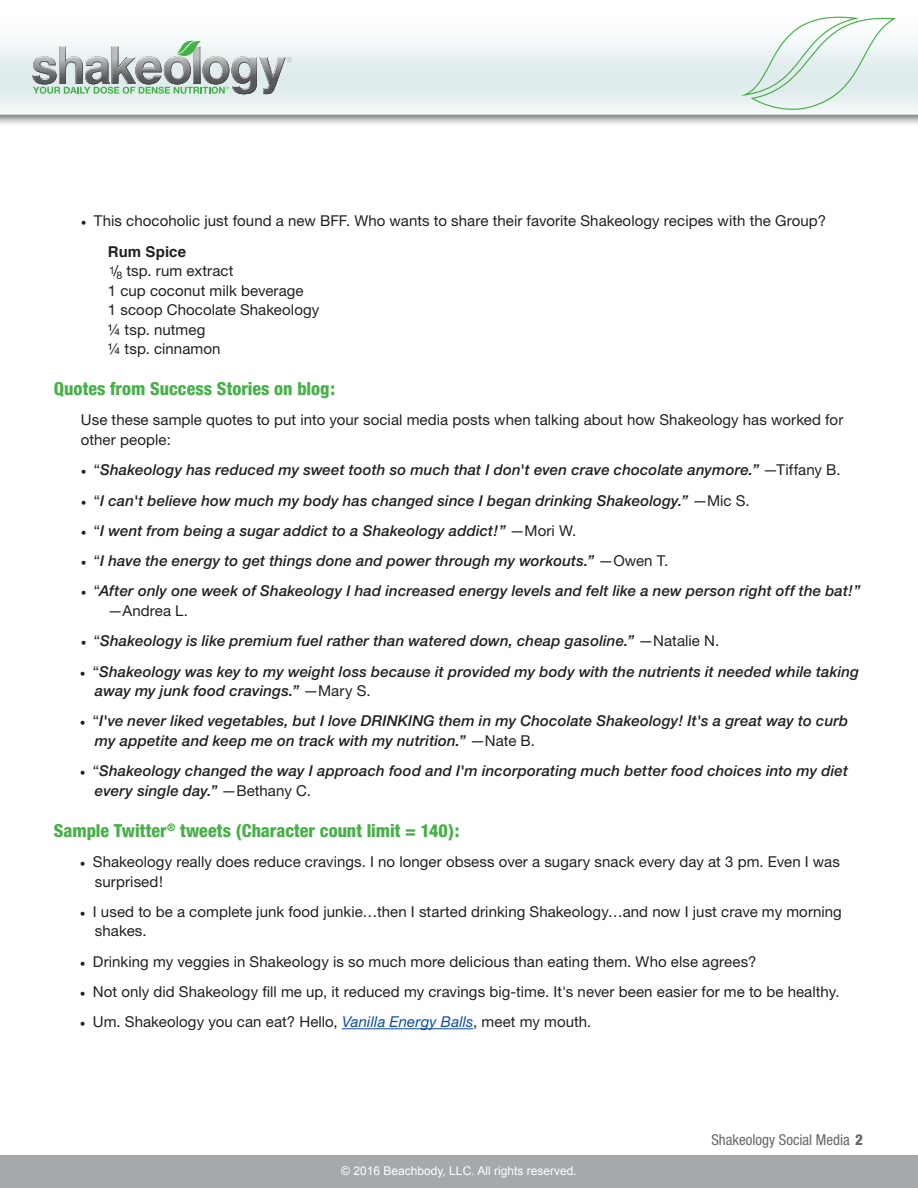
<style>
.page{position:relative;width:918px;height:1188px;background:#fff}
.page>*{position:absolute;margin:0;border:0;box-sizing:border-box;transform-origin:0 0}
.t1{font:800 condensed 18px "Helvetica Neue";color:#46b148}
.t2{font:italic 500 15px/19.5px "Helvetica Neue";letter-spacing:.01em;color:#231f20}
.t3{font:15px/19.5px "Helvetica Neue";letter-spacing:.005em;color:#231f20}
.t4{font:condensed 15px "Helvetica Neue";color:#67676a}
.t5{font:700 15px "Helvetica";letter-spacing:.005em;color:#231f20}
.t6{font:12px "Arial";color:#fff}
.s1{font-family:"Minion Pro"}
.s2{font-size:10.5px}
.s3{font-family:"Minion Pro";font-weight:400;font-style:normal}
.s4{font-weight:400;font-style:normal}
.s5{font-style:italic;color:#0d4da1}
.s6{font-weight:800}
</style>
<div class="page">
<div style="left:0;top:1156px;width:918px;height:32px;background:#a5a9ac"></div>
<svg style="left:32px;top:39px;width:260px;height:55px"></svg>
<svg style="left:743px;top:16px;width:155px;height:101px"></svg>
<hr style="left:342px;top:1028px;width:131px;height:1px;background:#0d4da1">
<p class="t3" style="left:81px;top:211px;width:747px"><span class="s1">•</span> This chocoholic just found a new BFF. Who wants to share their favorite Shakeology recipes with the Group?</p>
<p class="t5" style="left:108px;top:239px;width:80px">Rum Spice</p>
<p class="t3" style="left:108px;top:261px;width:213px"><span class="s2">1</span>/<sub>8</sub> tsp. rum extract<br>1 cup coconut milk beverage<br>1 scoop Chocolate Shakeology ¼ tsp. nutmeg<br>¼ tsp. cinnamon</p>
<p class="t1" style="left:54px;top:378px;width:283px">Quotes from Success Stories on blog:</p>
<p class="t3" style="left:81px;top:410px;width:764px">Use these sample quotes to put into your social media posts when talking about how Shakeology has worked for other people:</p>
<p class="t2" style="left:81px;top:460px;width:761px"><span class="s3">•</span> <span class="s4">“</span>Shakeology has reduced my sweet tooth so much that I don't even crave chocolate anymore.” <span class="s4">—Tiffany B.</span></p>
<p class="t2" style="left:81px;top:490px;width:670px"><span class="s3">•</span> <span class="s4">“</span>I can't believe how much my body has changed since I began drinking Shakeology.” <span class="s4">—Mic S.</span></p>
<p class="t2" style="left:81px;top:521px;width:497px"><span class="s3">•</span> <span class="s4">“</span>I went from being a sugar addict to a Shakeology addict!” <span class="s4">—Mori W.</span></p>
<p class="t2" style="left:81px;top:551px;width:589px"><span class="s3">•</span> <span class="s4">“</span>I have the energy to get things done and power through my workouts.” <span class="s4">—Owen T.</span></p>
<p class="t2" style="left:108px;top:581px;width:754px;text-indent:-27px"><span class="s3">•</span> <span class="s4">“</span>After only one week of Shakeology I had increased energy levels and felt like a new person right off the bat!” <span class="s4">—Andrea L.</span></p>
<p class="t2" style="left:81px;top:631px;width:640px"><span class="s3">•</span> <span class="s4">“</span>Shakeology is like premium fuel rather than watered down, cheap gasoline.” <span class="s4">—Natalie N.</span></p>
<p class="t2" style="left:95px;top:661px;width:766px;text-indent:-15px"><span class="s3">•</span> <span class="s4">“</span>Shakeology was key to my weight loss because it provided my body with the nutrients it needed while taking away my junk food cravings.” <span class="s4">—Mary S.</span></p>
<p class="t2" style="left:95px;top:711px;width:755px;text-indent:-15px"><span class="s3">•</span> <span class="s4">“</span>I've never liked vegetables, but I love DRINKING them in my Chocolate Shakeology! It's a great way to curb my appetite and keep me on track with my nutrition.” <span class="s4">—Nate B.</span></p>
<p class="t2" style="left:95px;top:761px;width:755px;text-indent:-15px"><span class="s3">•</span> <span class="s4">“</span>Shakeology changed the way I approach food and I'm incorporating much better food choices into my diet every single day.” <span class="s4">—Bethany C.</span></p>
<p class="t1" style="left:54px;top:819px;width:407px">Sample Twitter<sup>®</sup> tweets (Character count limit = 140):</p>
<p class="t3" style="left:95px;top:852px;width:746px;text-indent:-15px"><span class="s1">•</span> Shakeology really does reduce cravings. I no longer obsess over a sugary snack every day at 3 pm. Even I was surprised!</p>
<p class="t3" style="left:95px;top:902px;width:748px;text-indent:-15px"><span class="s1">•</span> I used to be a complete junk food junkie…then I started drinking Shakeology…and now I just crave my morning shakes.</p>
<p class="t3" style="left:80px;top:951px;width:678px"><span class="s1">•</span> Drinking my veggies in Shakeology is so much more delicious than eating them. Who else agrees?</p>
<p class="t3" style="left:80px;top:982px;width:761px"><span class="s1">•</span> Not only did Shakeology fill me up, it reduced my cravings big-time. It's never been easier for me to be healthy.</p>
<p class="t3" style="left:80px;top:1012px;width:513px"><span class="s1">•</span> Um. Shakeology you can eat? Hello, <span class="s5">Vanilla Energy Balls</span>, meet my mouth.</p>
<p class="t6" style="left:341px;top:1163px;width:237px">© 2016 Beachbody, LLC. All rights reserved.</p>
<p class="t4" style="left:711px;top:1131px;width:153px">Shakeology Social Media <span class="s6">2</span></p>
</div>
